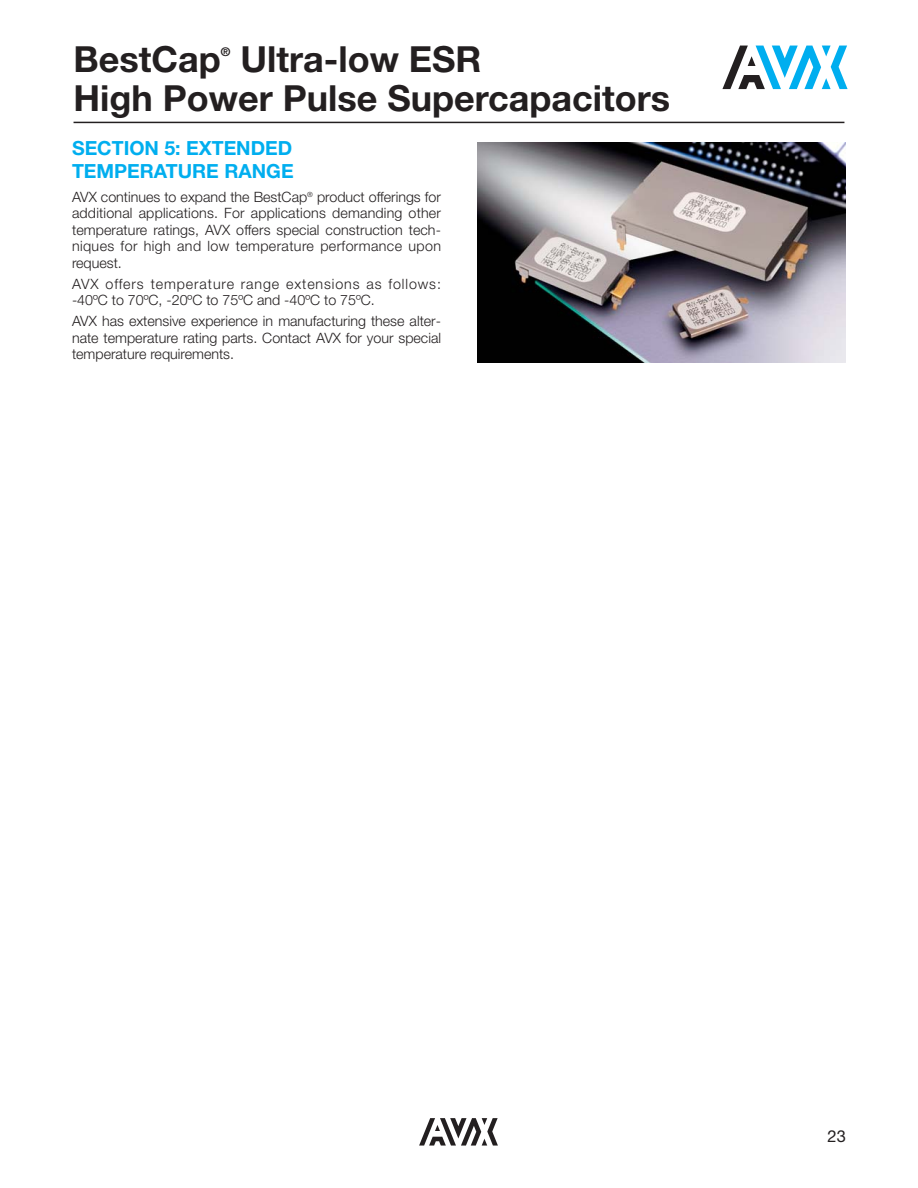
<style>
.page{position:relative;width:918px;height:1188px;background:#fff}
.page>*{position:absolute;margin:0;border:0;box-sizing:border-box;transform-origin:0 0}
.t1{font:700 36px/39px "Helvetica Neue LT Std";color:#231f20;text-align:center}
.t2{font:700 19.5px/22.5px "Helvetica Neue LT Std";color:#00aeef}
.t3{font:16.5px "Helvetica Neue LT Std";color:#231f20}
.t4{font:300 14.25px/16.5px "Helvetica Neue LT Std";letter-spacing:.01em;color:#231f20;text-align:justify}
.t5{font:300 14.25px/16.5px "Helvetica Neue LT Std";letter-spacing:.065em;color:#231f20}
.t6{font:700 12px "Helvetica Neue LT Std";color:#231f20}
</style>
<div class="page">
<svg style="left:419px;top:1118px;width:79px;height:28px"></svg>
<svg style="left:722px;top:46px;width:126px;height:43px"></svg>
<hr style="left:74px;top:122px;width:770px;height:1px;background:#231f20">
<img style="left:478px;top:143px;width:368px;height:219px">
<h1 class="t1" style="left:74px;top:43px;width:149px">BestCap</h1>
<p class="t6" style="left:221px;top:47px;width:11px">®</p>
<h1 class="t1" style="left:74px;top:43px;width:598px">Ultra-low ESR<br>High Power Pulse Supercapacitors</h1>
<h2 class="t2" style="left:72px;top:139px;width:223px">SECTION 5: EXTENDED<br>TEMPERATURE RANGE</h2>
<p class="t4" style="left:72px;top:190px;width:371px">AVX continues to expand the BestCap<sup>®</sup> product offerings for additional applications. For applications demanding other temperature ratings, AVX offers special construction tech&shy;niques for high and low temperature performance upon request.</p>
<p class="t5" style="left:72px;top:277px;width:370px">AVX offers temperature range extensions as follows: -40ºC to 70ºC, -20ºC to 75ºC and -40ºC to 75ºC.</p>
<p class="t4" style="left:72px;top:314px;width:371px">AVX has extensive experience in manufacturing these alter&shy;nate temperature rating parts. Contact AVX for your special temperature requirements.</p>
<p class="t3" style="left:828px;top:1130px;width:20px">23</p>
</div>
